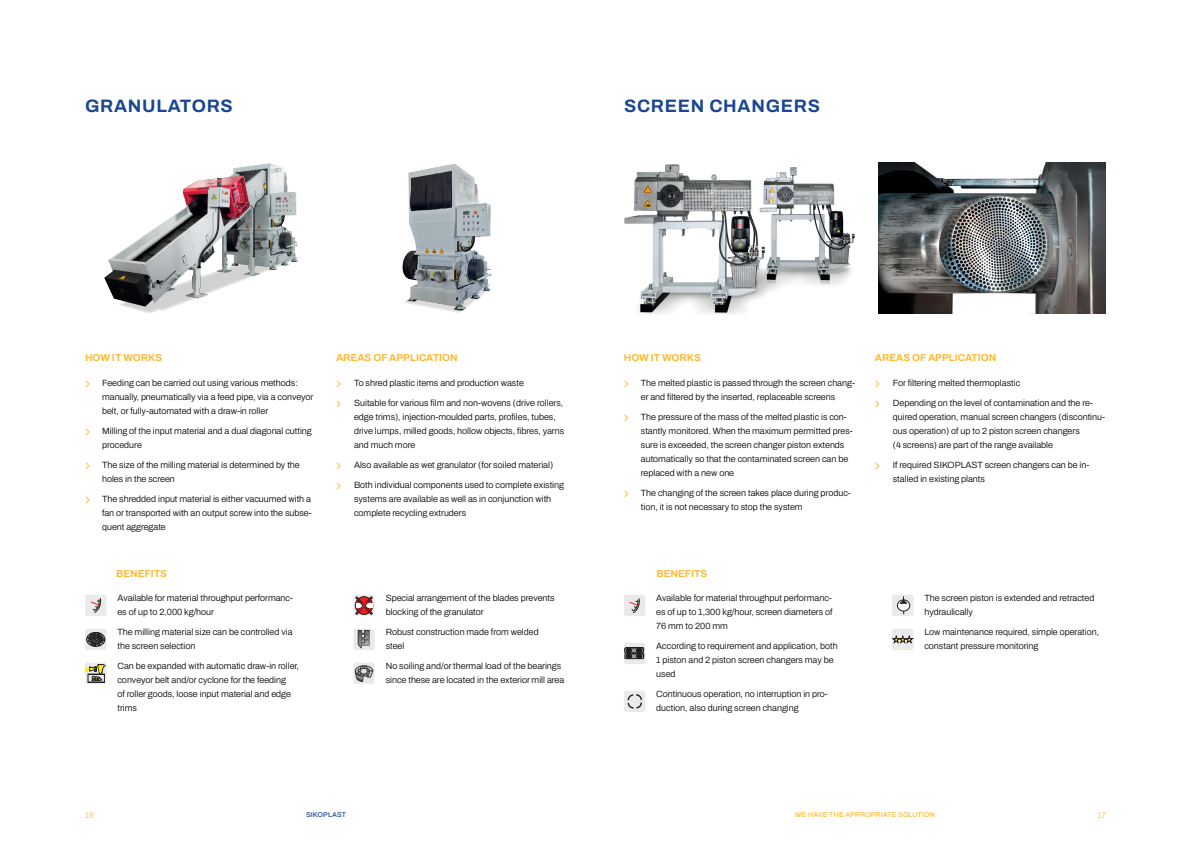
<style>
.page{position:relative;width:1191px;height:842px;background:#fff}
.page>*{position:absolute;margin:0;border:0;box-sizing:border-box;transform-origin:0 0}
.t1{font:700 18px "Archivo";letter-spacing:.04em;color:#1b4692}
.t2{font:700 10px "Archivo";color:#fdb931}
.t3{font:600 9px/14px "Archivo";color:#000}
.t4{font:700 9px "Archivo";color:#fdb931}
.t5{font:600 8px "Archivo";color:#fdb931}
.t6{font:600 7px "Archivo";letter-spacing:.02em;color:#fdb931}
.t7{font:600 7px "Archivo";letter-spacing:.02em;color:#1b4692}
</style>
<div class="page">
<svg style="left:85px;top:595px;width:21px;height:21px"></svg>
<svg style="left:624px;top:595px;width:21px;height:21px"></svg>
<img style="left:624px;top:164px;width:231px;height:150px">
<img style="left:878px;top:162px;width:228px;height:152px">
<div style="left:85px;top:629px;width:21px;height:21px;background:#e9eaea;border-radius:2px"></div>
<svg style="left:86px;top:632px;width:19px;height:15px"></svg>
<svg style="left:85px;top:663px;width:21px;height:21px"></svg>
<svg style="left:353px;top:595px;width:22px;height:21px"></svg>
<svg style="left:355px;top:596px;width:18px;height:19px"></svg>
<svg style="left:624px;top:643px;width:21px;height:21px"></svg>
<svg style="left:624px;top:648px;width:20px;height:11px"></svg>
<div style="left:624px;top:691px;width:21px;height:21px;background:#e9eaea;border-radius:2px"></div>
<svg style="left:627px;top:694px;width:15px;height:15px"></svg>
<svg style="left:892px;top:595px;width:21px;height:21px"></svg>
<div style="left:897px;top:600px;width:12px;height:11px;background:#fff;border-radius:50%"></div>
<div style="left:897px;top:600px;width:13px;height:11px;border:1px solid #231f20;border-radius:50%"></div>
<svg style="left:900px;top:596px;width:7px;height:8px"></svg>
<div style="left:892px;top:629px;width:21px;height:21px;background:#e9eaea;border-radius:2px"></div>
<svg style="left:892px;top:636px;width:21px;height:7px"></svg>
<img style="left:104px;top:163px;width:194px;height:150px">
<img style="left:402px;top:163px;width:90px;height:150px">
<svg style="left:353px;top:629px;width:22px;height:21px"></svg>
<svg style="left:353px;top:662px;width:22px;height:22px"></svg>
<h1 class="t1" style="left:85px;top:92px;width:149px">GRANULATORS</h1>
<h1 class="t1" style="left:624px;top:92px;width:197px">SCREEN CHANGERS</h1>
<p class="t2" style="left:85px;top:350px;width:79px">HOW IT WORKS</p>
<p class="t2" style="left:336px;top:350px;width:123px">AREAS OF APPLICATION</p>
<p class="t2" style="left:624px;top:350px;width:79px">HOW IT WORKS</p>
<p class="t2" style="left:874px;top:350px;width:123px">AREAS OF APPLICATION</p>
<p class="t4" style="left:85px;top:376px;width:7px">⟩</p>
<p class="t3" style="left:102px;top:375px;width:213px">Feeding can be carried out using various methods: manually, pneumatically via a feed pipe, via a conveyor belt, or fully-automated with a draw-in roller</p>
<p class="t4" style="left:85px;top:424px;width:7px">⟩</p>
<p class="t3" style="left:102px;top:423px;width:211px">Milling of the input material and a dual diagonal cutting procedure</p>
<p class="t4" style="left:85px;top:458px;width:7px">⟩</p>
<p class="t3" style="left:102px;top:457px;width:199px">The size of the milling material is determined by the holes in the screen</p>
<p class="t4" style="left:85px;top:492px;width:7px">⟩</p>
<p class="t3" style="left:102px;top:491px;width:211px;text-align:justify">The shredded input material is either vacuumed with a fan or transported with an output screw into the subse&shy;quent aggregate</p>
<p class="t4" style="left:336px;top:376px;width:7px">⟩</p>
<p class="t3" style="left:354px;top:376px;width:171px">To shred plastic items and production waste</p>
<p class="t4" style="left:336px;top:396px;width:7px">⟩</p>
<p class="t3" style="left:354px;top:395px;width:212px">Suitable for various film and non-wovens (drive rollers, edge trims), injection-moulded parts, profiles, tubes, drive lumps, milled goods, hollow objects, fibres, yarns and much more</p>
<p class="t4" style="left:336px;top:458px;width:7px">⟩</p>
<p class="t3" style="left:354px;top:458px;width:201px">Also available as wet granulator (for soiled material)</p>
<p class="t4" style="left:336px;top:478px;width:7px">⟩</p>
<p class="t3" style="left:354px;top:478px;width:211px">Both individual components used to complete existing systems are available as well as in conjunction with complete recycling extruders</p>
<p class="t4" style="left:624px;top:376px;width:7px">⟩</p>
<p class="t3" style="left:641px;top:375px;width:216px">The melted plastic is passed through the screen chang&shy;er and filtered by the inserted, replaceable screens</p>
<p class="t4" style="left:624px;top:410px;width:7px">⟩</p>
<p class="t3" style="left:641px;top:409px;width:214px">The pressure of the mass of the melted plastic is con&shy;stantly monitored. When the maximum permitted pres&shy;sure is exceeded, the screen changer piston extends automatically so that the contaminated screen can be replaced with a new one</p>
<p class="t4" style="left:624px;top:486px;width:7px">⟩</p>
<p class="t3" style="left:641px;top:485px;width:211px">The changing of the screen takes place during produc&shy;tion, it is not necessary to stop the system</p>
<p class="t2" style="left:116px;top:566px;width:52px">BENEFITS</p>
<p class="t2" style="left:656px;top:566px;width:52px">BENEFITS</p>
<p class="t3" style="left:117px;top:591px;width:177px">Available for material throughput performanc&shy;es of up to 2,000 kg/hour</p>
<p class="t3" style="left:117px;top:625px;width:177px">The milling material size can be controlled via the screen selection</p>
<p class="t3" style="left:117px;top:659px;width:183px">Can be expanded with automatic draw-in roller, conveyor belt and/or cyclone for the feeding<br>of roller goods, loose input material and edge trims</p>
<p class="t3" style="left:386px;top:591px;width:170px">Special arrangement of the blades prevents blocking of the granulator</p>
<p class="t3" style="left:386px;top:625px;width:154px">Robust construction made from welded steel</p>
<p class="t3" style="left:386px;top:659px;width:180px">No soiling and/or thermal load of the bearings since these are located in the exterior mill area</p>
<p class="t3" style="left:656px;top:591px;width:178px;text-align:justify">Available for material throughput performanc&shy;es of up to 1,300 kg/hour, screen diameters of 76 mm to 200 mm</p>
<p class="t3" style="left:656px;top:639px;width:183px">According to requirement and application, both<br>1 piston and 2 piston screen changers may be used</p>
<p class="t3" style="left:656px;top:687px;width:173px">Continuous operation, no interruption in pro&shy;duction, also during screen changing</p>
<p class="t4" style="left:875px;top:376px;width:7px">⟩</p>
<p class="t3" style="left:893px;top:376px;width:129px">For filtering melted thermoplastic</p>
<p class="t4" style="left:875px;top:396px;width:7px">⟩</p>
<p class="t3" style="left:893px;top:396px;width:214px">Depending on the level of contamination and the re&shy;quired operation, manual screen changers (discontinu&shy;ous operation) of up to 2 piston screen changers<br>(4 screens) are part of the range available</p>
<p class="t4" style="left:875px;top:458px;width:7px">⟩</p>
<p class="t3" style="left:893px;top:458px;width:198px">If required SIKOPLAST screen changers can be in&shy;stalled in existing plants</p>
<p class="t3" style="left:924px;top:591px;width:171px">The screen piston is extended and retracted hydraulically</p>
<p class="t3" style="left:924px;top:625px;width:176px">Low maintenance required, simple operation, constant pressure monitoring</p>
<p class="t5" style="left:85px;top:809px;width:10px">16</p>
<p class="t7" style="left:306px;top:809px;width:42px">SIKOPLAST</p>
<p class="t6" style="left:795px;top:809px;width:141px">WE HAVE THE APPROPRIATE SOLUTION</p>
<p class="t5" style="left:1097px;top:809px;width:10px">17</p>
</div>
